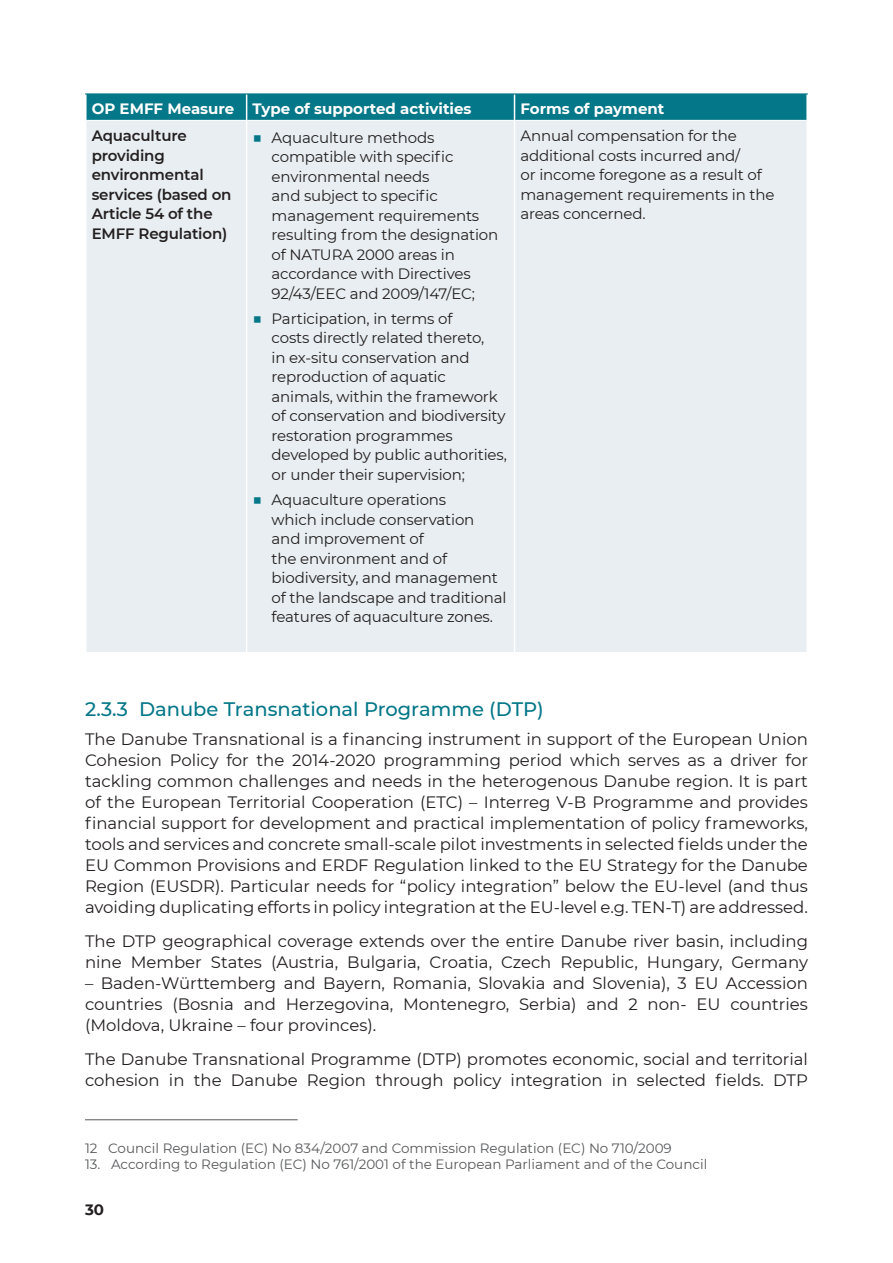
<style>
.page{position:relative;width:893px;height:1263px;background:#fff}
.page>*{position:absolute;margin:0;border:0;box-sizing:border-box;transform-origin:0 0}
.t1{font:500 19.5px "Montserrat";color:#047788}
.t2{font:16.5px/21px "Montserrat";color:#231f20;text-align:justify}
.t3{font:15px/19.5px "Montserrat";letter-spacing:-.01em;color:#231f20}
.t4{font:600 15px/19.5px "Montserrat";letter-spacing:-.01em;color:#231f20}
.t5{font:700 15px "Montserrat";color:#fff}
.t6{font:700 15px "Montserrat";color:#231f20}
.t7{font:13.5px "Montserrat";color:#57585a}
.s1{font-weight:600;font-size:16.5px;color:#047788}
</style>
<div class="page">
<div style="left:87px;top:121px;width:719px;height:531px;background:#e8eef1"></div>
<div style="left:86px;top:95px;width:720px;height:25px;background:#047788"></div>
<hr style="left:246px;top:120px;width:1px;height:532px;background:#fff">
<hr style="left:514px;top:120px;width:1px;height:532px;background:#fff">
<hr style="left:85px;top:94px;width:162px;height:1px;background:#047788">
<hr style="left:247px;top:94px;width:267px;height:1px;background:#047788">
<hr style="left:514px;top:94px;width:294px;height:1px;background:#047788">
<hr style="left:85px;top:1119px;width:213px;height:1px;background:#57585a">
<p class="t5" style="left:92px;top:98px;width:381px">OP EMFF Measure Type of supported activities</p>
<p class="t5" style="left:520px;top:98px;width:145px">Forms of payment</p>
<p class="t4" style="left:92px;top:125px;width:141px">Aquaculture providing environmental services (based on<br>Article 54 of the<br>EMFF Regulation)</p>
<p class="t3" style="left:272px;top:127px;width:228px;text-indent:-19px"><span class="s1">■</span> Aquaculture methods compatible with specific environmental needs<br>and subject to specific management requirements resulting from the designation of NATURA 2000 areas in accordance with Directives<br>92/43/EEC and 2009/147/EC;</p>
<p class="t3" style="left:272px;top:308px;width:237px;text-indent:-19px"><span class="s1">■</span> Participation, in terms of<br>costs directly related thereto,<br>in ex-situ conservation and reproduction of aquatic animals, within the framework of conservation and biodiversity restoration programmes developed by public authorities, or under their supervision;</p>
<p class="t3" style="left:272px;top:490px;width:236px;text-indent:-19px"><span class="s1">■</span> Aquaculture operations<br>which include conservation and improvement of<br>the environment and of biodiversity, and management of the landscape and traditional features of aquaculture zones.</p>
<p class="t3" style="left:520px;top:126px;width:256px">Annual compensation for the additional costs incurred and/<br>or income foregone as a result of management requirements in the areas concerned.</p>
<p class="t1" style="left:85px;top:695px;width:460px">2.3.3 Danube Transnational Programme (DTP)</p>
<p class="t2" style="left:85px;top:728px;width:724px">The Danube Transnational is a financing instrument in support of the European Union Cohesion Policy for the 2014-2020 programming period which serves as a driver for tackling common challenges and needs in the heterogenous Danube region. It is part of the European Territorial Cooperation (ETC) – Interreg V-B Programme and provides financial support for development and practical implementation of policy frameworks, tools and services and concrete small-scale pilot investments in selected fields under the EU Common Provisions and ERDF Regulation linked to the EU Strategy for the Danube Region (EUSDR). Particular needs for “policy integration” below the EU-level (and thus avoiding duplicating efforts in policy integration at the EU-level e.g. TEN-T) are addressed.</p>
<p class="t2" style="left:85px;top:930px;width:724px">The DTP geographical coverage extends over the entire Danube river basin, including nine Member States (Austria, Bulgaria, Croatia, Czech Republic, Hungary, Germany</p>
<p class="t2" style="left:85px;top:972px;width:724px">– Baden-Württemberg and Bayern, Romania, Slovakia and Slovenia), 3 EU Accession countries (Bosnia and Herzegovina, Montenegro, Serbia) and 2 non- EU countries (Moldova, Ukraine – four provinces).</p>
<p class="t2" style="left:85px;top:1048px;width:724px">The Danube Transnational Programme (DTP) promotes economic, social and territorial cohesion in the Danube Region through policy integration in selected fields. DTP</p>
<p class="t7" style="left:85px;top:1139px;width:588px">12 Council Regulation (EC) No 834/2007 and Commission Regulation (EC) No 710/2009</p>
<p class="t7" style="left:85px;top:1155px;width:624px">13. According to Regulation (EC) No 761/2001 of the European Parliament and of the Council</p>
<p class="t6" style="left:85px;top:1199px;width:21px">30</p>
</div>
